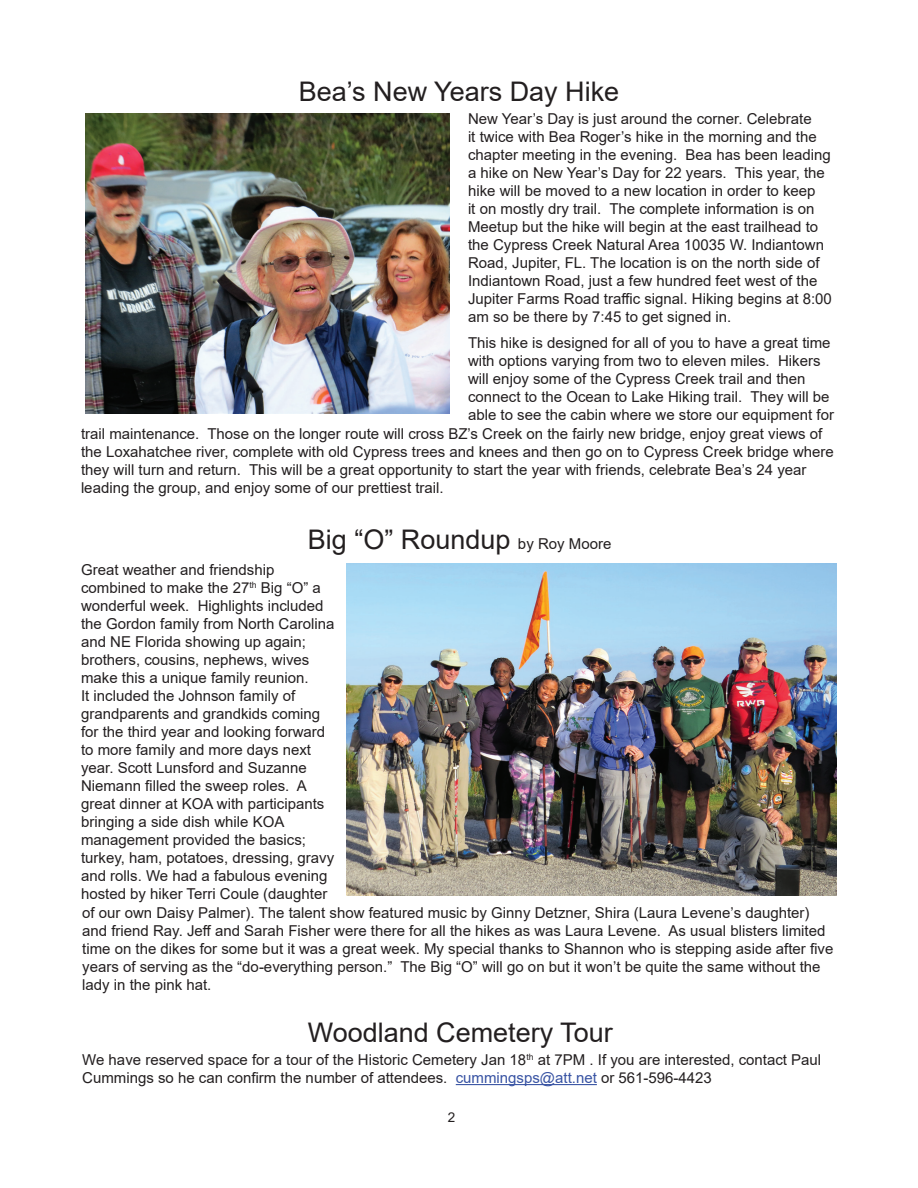
<style>
.page{position:relative;width:918px;height:1188px;background:#fff}
.page>*{position:absolute;margin:0;border:0;box-sizing:border-box;transform-origin:0 0}
.t1{font:27px "Arial";color:#231f20}
.t2{font:15px/18px "Arial";color:#231f20}
.t3{font:13.5px "Arial";color:#231f20}
.s1{font-size:15px}
.s2{color:#3853a3}
</style>
<div class="page">
<img style="left:85px;top:113px;width:365px;height:301px">
<img style="left:347px;top:564px;width:489px;height:331px">
<hr style="left:456px;top:1084px;width:141px;height:1px;background:#3853a3">
<h1 class="t1" style="left:299px;top:73px;width:322px">Bea’s New Years Day Hike</h1>
<p class="t2" style="left:468px;top:110px;width:365px">New Year’s Day is just around the corner. Celebrate<br>it twice with Bea Roger’s hike in the morning and the chapter meeting in the evening. Bea has been leading a hike on New Year’s Day for 22 years. This year, the hike will be moved to a new location in order to keep<br>it on mostly dry trail. The complete information is on Meetup but the hike will begin at the east trailhead to the Cypress Creek Natural Area 10035 W. Indiantown Road, Jupiter, FL. The location is on the north side of Indiantown Road, just a few hundred feet west of the Jupiter Farms Road traffic signal. Hiking begins at 8:00 am so be there by 7:45 to get signed in.</p>
<p class="t2" style="left:468px;top:333px;width:368px">This hike is designed for all of you to have a great time with options varying from two to eleven miles. Hikers will enjoy some of the Cypress Creek trail and then connect to the Ocean to Lake Hiking trail. They will be able to see the cabin where we store our equipment for</p>
<p class="t2" style="left:81px;top:424px;width:754px">trail maintenance. Those on the longer route will cross BZ’s Creek on the fairly new bridge, enjoy great views of the Loxahatchee river, complete with old Cypress trees and knees and then go on to Cypress Creek bridge where they will turn and return. This will be a great opportunity to start the year with friends, celebrate Bea’s 24 year leading the group, and enjoy some of our prettiest trail.</p>
<h1 class="t1" style="left:308px;top:521px;width:305px">Big “O” Roundup <span class="s1">by Roy Moore</span></h1>
<p class="t2" style="left:81px;top:560px;width:255px">Great weather and friendship combined to make the 27<sup>th</sup> Big “O” a wonderful week. Highlights included the Gordon family from North Carolina and NE Florida showing up again; brothers, cousins, nephews, wives make this a unique family reunion.<br>It included the Johnson family of grandparents and grandkids coming for the third year and looking forward to more family and more days next year. Scott Lunsford and Suzanne Niemann filled the sweep roles. A great dinner at KOA with participants bringing a side dish while KOA management provided the basics; turkey, ham, potatoes, dressing, gravy and rolls. We had a fabulous evening hosted by hiker Terri Coule (daughter</p>
<p class="t2" style="left:82px;top:904px;width:753px">of our own Daisy Palmer). The talent show featured music by Ginny Detzner, Shira (Laura Levene’s daughter) and friend Ray. Jeff and Sarah Fisher were there for all the hikes as was Laura Levene. As usual blisters limited time on the dikes for some but it was a great week. My special thanks to Shannon who is stepping aside after five years of serving as the “do-everything person.” The Big “O” will go on but it won’t be quite the same without the lady in the pink hat.</p>
<h1 class="t1" style="left:308px;top:1014px;width:307px">Woodland Cemetery Tour</h1>
<p class="t2" style="left:82px;top:1051px;width:741px">We have reserved space for a tour of the Historic Cemetery Jan 18<sup>th</sup> at 7PM . If you are interested, contact Paul<br>Cummings so he can confirm the number of attendees. <span class="s2">cummingsps@att.net</span> or 561-596-4423</p>
<p class="t3" style="left:448px;top:1108px;width:9px">2</p>
</div>
